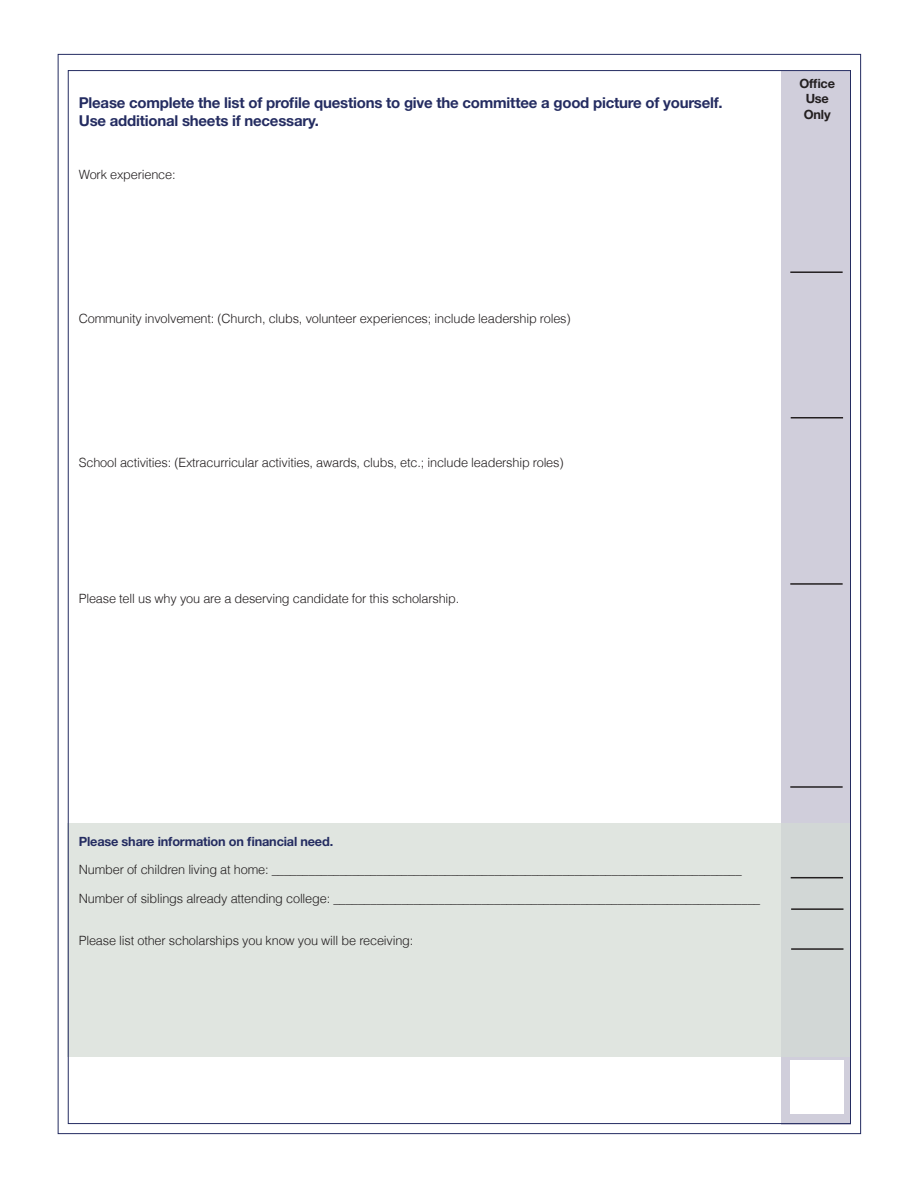
<style>
.page{position:relative;width:918px;height:1188px;background:#fff}
.page>*{position:absolute;margin:0;border:0;box-sizing:border-box;transform-origin:0 0}
.t1{font:700 15px/18px "Helvetica Neue LT Std";letter-spacing:-.015em;color:#242c61}
.t2{font:300 12.75px "Helvetica LT Com";letter-spacing:-.015em;color:#231f20}
.t3{font:700 12.75px "Helvetica Neue LT Std";letter-spacing:-.015em;color:#242c61}
.t4{font:700 12.75px/15.3px "Helvetica Neue LT Std";letter-spacing:-.015em;color:#231f20;text-align:center}
</style>
<div class="page">
<div style="left:782px;top:71px;width:69px;height:1054px;background:#d0cedb"></div>
<div style="left:67px;top:823px;width:784px;height:233px;background:linear-gradient(to right,#e2e7e2,#dbe0dd)"></div>
<hr style="left:790px;top:271px;width:53px;height:2px;background:#231f20">
<hr style="left:791px;top:417px;width:52px;height:2px;background:#231f20">
<hr style="left:790px;top:583px;width:53px;height:2px;background:#231f20">
<hr style="left:791px;top:877px;width:52px;height:1px;background:#231f20">
<hr style="left:791px;top:908px;width:52px;height:2px;background:#231f20">
<hr style="left:791px;top:948px;width:52px;height:2px;background:#231f20">
<hr style="left:790px;top:786px;width:53px;height:2px;background:#231f20">
<div style="left:790px;top:1061px;width:53px;height:53px;background:#fff"></div>
<p class="t1" style="left:79px;top:93px;width:645px">Please complete the list of profile questions to give the committee a good picture of yourself.<br>Use additional sheets if necessary.</p>
<p class="t2" style="left:79px;top:166px;width:98px">Work experience:</p>
<p class="t2" style="left:79px;top:310px;width:493px">Community involvement: (Church, clubs, volunteer experiences; include leadership roles)</p>
<p class="t2" style="left:79px;top:454px;width:486px">School activities: (Extracurricular activities, awards, clubs, etc.; include leadership roles)</p>
<p class="t2" style="left:79px;top:591px;width:382px">Please tell us why you are a deserving candidate for this scholarship.</p>
<p class="t4" style="left:800px;top:75px;width:37px">Office<br>Use<br>Only</p>
<p class="t3" style="left:79px;top:833px;width:256px">Please share information on financial need.</p>
<p class="t2" style="left:79px;top:862px;width:665px">Number of children living at home: ____________________________________________________________________________</p>
<p class="t2" style="left:79px;top:891px;width:683px">Number of siblings already attending college: _____________________________________________________________________</p>
<p class="t2" style="left:79px;top:933px;width:336px">Please list other scholarships you know you will be receiving:</p>
</div>
